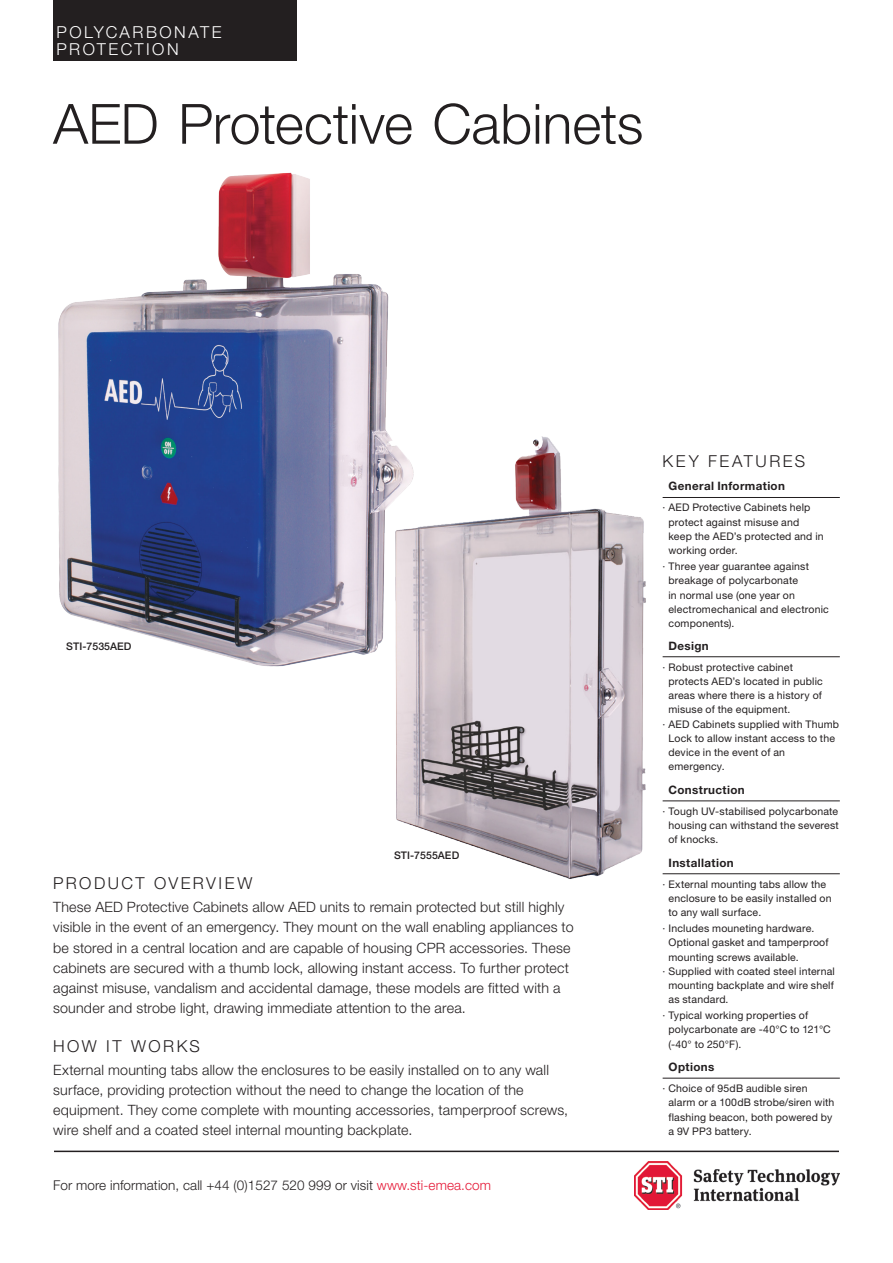
<style>
.page{position:relative;width:893px;height:1263px;background:#fff}
.page>*{position:absolute;margin:0;border:0;box-sizing:border-box;transform-origin:0 0}
.head_1{font:300 55.5px "Helvetica Neue LT Std";letter-spacing:-.005em;color:#231f20}
.head_3{font:300 16.5px "Helvetica Neue LT Std";letter-spacing:.15em;color:#231f20}
.head_3-2{font:300 16.5px/16.5px "Helvetica Neue LT Std";letter-spacing:.15em;color:#fff}
.text_1{font:300 14.25px/20.2px "Helvetica Neue LT Std";letter-spacing:.015em;color:#231f20}
.t1{font:300 13.5px "Helvetica Neue LT Std";letter-spacing:.005em;color:#231f20}
.head4_sidebar{font:700 11.7px "Helvetica Neue LT Std";letter-spacing:.03em;color:#231f20}
.sidebar_bullet{font:10.5px/14.2px "Helvetica Neue LT Std";letter-spacing:.015em;color:#231f20}
.t2{font:500 10.5px "Helvetica Neue LT Std";letter-spacing:.005em;color:#231f20}
.s1{color:#e51836}
</style>
<div class="page">
<hr style="left:663px;top:497px;width:177px;height:1px;background:#231f20">
<hr style="left:663px;top:656px;width:177px;height:1px;background:#231f20">
<hr style="left:663px;top:800px;width:177px;height:1px;background:#231f20">
<hr style="left:663px;top:873px;width:177px;height:1px;background:#231f20">
<hr style="left:663px;top:1078px;width:177px;height:1px;background:#231f20">
<div style="left:53px;top:0;width:243px;height:61px;background:#231f20"></div>
<img style="left:635px;top:1161px;width:205px;height:48px">
<hr style="left:54px;top:1150px;width:785px;height:2px;background:#231f20">
<img style="left:58px;top:172px;width:331px;height:495px">
<img style="left:340px;top:423px;width:372px;height:456px">
<p class="head_3-2" style="left:57px;top:24px;width:166px">POLYCARBONATE<br>PROTECTION</p>
<p class="head_1" style="left:53px;top:90px;width:592px">AED Protective Cabinets</p>
<p class="t2" style="left:66px;top:640px;width:67px">STI-7535AED</p>
<p class="t2" style="left:394px;top:849px;width:67px">STI-7555AED</p>
<p class="head_3" style="left:53px;top:873px;width:201px">PRODUCT OVERVIEW</p>
<p class="text_1" style="left:53px;top:897px;width:522px">These AED Protective Cabinets allow AED units to remain protected but still highly visible in the event of an emergency. They mount on the wall enabling appliances to be stored in a central location and are capable of housing CPR accessories. These cabinets are secured with a thumb lock, allowing instant access. To further protect against misuse, vandalism and accidental damage, these models are fitted with a sounder and strobe light, drawing immediate attention to the area.</p>
<p class="head_3" style="left:53px;top:1036px;width:148px">HOW IT WORKS</p>
<p class="text_1" style="left:53px;top:1059px;width:517px">External mounting tabs allow the enclosures to be easily installed on to any wall surface, providing protection without the need to change the location of the equipment. They come complete with mounting accessories, tamperproof screws, wire shelf and a coated steel internal mounting backplate.</p>
<p class="t1" style="left:53px;top:1177px;width:439px">For more information, call +44 (0)1527 520 999 or visit <span class="s1">www.sti-emea.com</span></p>
<p class="head_3" style="left:663px;top:451px;width:144px">KEY FEATURES</p>
<p class="head4_sidebar" style="left:669px;top:479px;width:118px">General Information</p>
<p class="sidebar_bullet" style="left:668px;top:500px;width:157px;text-indent:-6px">· AED Protective Cabinets help protect against misuse and keep the AED’s protected and in working order.</p>
<p class="sidebar_bullet" style="left:668px;top:559px;width:162px;text-indent:-6px">· Three year guarantee against breakage of polycarbonate<br>in normal use (one year on electromechanical and electronic components).</p>
<p class="head4_sidebar" style="left:669px;top:638px;width:42px">Design</p>
<p class="sidebar_bullet" style="left:663px;top:660px;width:132px">· Robust protective cabinet</p>
<p class="sidebar_bullet" style="left:668px;top:674px;width:156px">protects AED’s located in public</p>
<p class="sidebar_bullet" style="left:668px;top:688px;width:155px">areas where there is a history of</p>
<p class="sidebar_bullet" style="left:668px;top:702px;width:123px">misuse of the equipment.</p>
<p class="sidebar_bullet" style="left:663px;top:717px;width:178px">· AED Cabinets supplied with Thumb</p>
<p class="sidebar_bullet" style="left:668px;top:731px;width:168px">Lock to allow instant access to the</p>
<p class="sidebar_bullet" style="left:668px;top:745px;width:118px">device in the event of an</p>
<p class="sidebar_bullet" style="left:668px;top:759px;width:58px">emergency.</p>
<p class="head4_sidebar" style="left:669px;top:782px;width:78px">Construction</p>
<p class="sidebar_bullet" style="left:668px;top:804px;width:172px;text-align:justify;text-indent:-6px">· Tough UV-stabilised polycarbonate housing can withstand the severest of knocks.</p>
<p class="head4_sidebar" style="left:669px;top:855px;width:67px">Installation</p>
<p class="sidebar_bullet" style="left:668px;top:877px;width:165px;text-indent:-6px">· External mounting tabs allow the enclosure to be easily installed on to any wall surface.</p>
<p class="sidebar_bullet" style="left:663px;top:921px;width:153px">· Includes mouneting hardware.</p>
<p class="sidebar_bullet" style="left:668px;top:935px;width:162px">Optional gasket and tamperproof</p>
<p class="sidebar_bullet" style="left:668px;top:949px;width:132px">mounting screws available.</p>
<p class="sidebar_bullet" style="left:663px;top:964px;width:174px">· Supplied with coated steel internal</p>
<p class="sidebar_bullet" style="left:668px;top:978px;width:167px">mounting backplate and wire shelf</p>
<p class="sidebar_bullet" style="left:668px;top:992px;width:62px">as standard.</p>
<p class="sidebar_bullet" style="left:668px;top:1008px;width:164px;text-indent:-6px">· Typical working properties of polycarbonate are -40°C to 121°C (-40° to 250°F).</p>
<p class="head4_sidebar" style="left:669px;top:1059px;width:47px">Options</p>
<p class="sidebar_bullet" style="left:668px;top:1081px;width:167px;text-indent:-6px">· Choice of 95dB audible siren alarm or a 100dB strobe/siren with flashing beacon, both powered by a 9V PP3 battery.</p>
</div>
